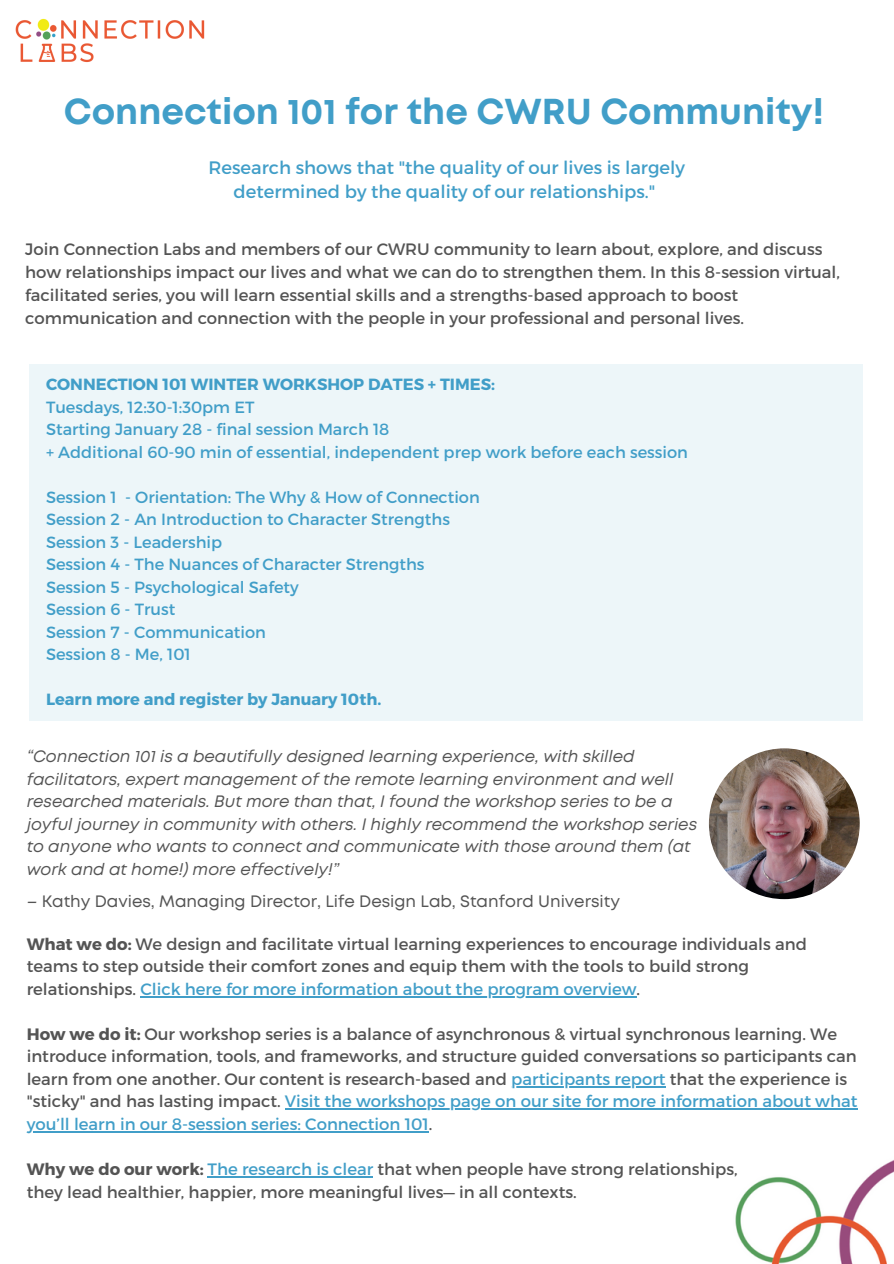
<style>
.page{position:relative;width:894px;height:1264px;background:#fff}
.page>*{position:absolute;margin:0;border:0;box-sizing:border-box;transform-origin:0 0}
.t1{font:700 36px "Mont";color:#419ec8}
.t2{font:18px/24.8px "Montserrat";color:#419ec8;text-align:center}
.t3{font:16.5px/22.5px "Montserrat";color:#545454}
.t4{font:italic 16.5px/22.5px "Mont";color:#545454}
.t5{font:16.5px/22.5px "Montserrat";color:#419ec8}
.t6{font:16.5px "Mont";color:#545454}
.t7{font:16.2px "Montserrat";color:#419ec8}
.t8{font:700 16.2px "Montserrat";color:#419ec8}
.s1{font-style:italic}
.s2{font-weight:700}
.s3{color:#419ec8}
.s4{color:#545454}
</style>
<div class="page">
<img style="left:735px;top:1160px;width:158px;height:103px">
<img style="left:708px;top:748px;width:151px;height:151px;border-radius:50%">
<div style="left:30px;top:364px;width:832px;height:356px;background:#edf6f9"></div>
<img style="left:15px;top:18px;width:190px;height:45px">
<svg style="left:140px;top:996px;width:21px;height:1px"></svg>
<hr style="left:161px;top:996px;width:475px;height:1px;background:#419ec8">
<hr style="left:511px;top:1086px;width:154px;height:1px;background:#419ec8">
<hr style="left:285px;top:1108px;width:572px;height:1px;background:#419ec8">
<hr style="left:27px;top:1131px;width:402px;height:1px;background:#419ec8">
<hr style="left:207px;top:1176px;width:166px;height:1px;background:#419ec8">
<h3 class="t1" style="left:64px;top:98px;width:761px">Connection 101 for the CWRU Community!</h3>
<h2 class="t2" style="left:208px;top:154px;width:478px">Research shows that "the quality of our lives is largely determined by the quality of our relationships."</h2>
<h2 class="t3" style="left:25px;top:236px;width:815px;line-height:23px">Join Connection Labs and members of our CWRU community to learn about, explore, and discuss how relationships impact our lives and what we can do to strengthen them. In this 8-session virtual, facilitated series, you will learn essential skills and a strengths-based approach to boost communication and connection with the people in your professional and personal lives.</h2>
<h2 class="t8" style="left:46px;top:374px;width:450px">CONNECTION 101 WINTER WORKSHOP DATES + TIMES:</h2>
<h2 class="t7" style="left:46px;top:396px;width:210px">Tuesdays, 12:30-1:30pm ET</h2>
<p class="t7" style="left:46px;top:419px;width:345px">Starting January 28 - final session March 18</p>
<p class="t7" style="left:46px;top:441px;width:643px">+ Additional 60-90 min of essential, independent prep work before each session</p>
<p class="t7" style="left:46px;top:486px;width:435px">Session 1 - Orientation: The Why &amp; How of Connection</p>
<p class="t7" style="left:46px;top:509px;width:405px">Session 2 - An Introduction to Character Strengths</p>
<p class="t7" style="left:46px;top:531px;width:178px">Session 3 - Leadership</p>
<p class="t7" style="left:46px;top:554px;width:380px">Session 4 - The Nuances of Character Strengths</p>
<p class="t7" style="left:46px;top:576px;width:254px">Session 5 - Psychological Safety</p>
<p class="t7" style="left:46px;top:599px;width:131px">Session 6 - Trust</p>
<p class="t7" style="left:46px;top:621px;width:221px">Session 7 - Communication</p>
<p class="t7" style="left:46px;top:644px;width:146px">Session 8 - Me, 101</p>
<p class="t8" style="left:46px;top:689px;width:337px">Learn more and register by January 10th.</p>
<p class="t4" style="left:27px;top:746px;width:671px">“Connection 101 is a beautifully designed learning experience, with skilled facilitators, expert management of the remote learning environment and well researched materials. But more than that, I found the workshop series to be a joyful journey in community with others. I highly recommend the workshop series to anyone who wants to connect and communicate with those around them (at work and at home!) more effectively!”</p>
<h2 class="t6" style="left:27px;top:895px;width:594px"><span class="s1">–</span> Kathy Davies, Managing Director, Life Design Lab, Stanford University</h2>
<h2 class="t3" style="left:27px;top:931px;width:781px"><span class="s2">What we do:</span> We design and facilitate virtual learning experiences to encourage individuals and teams to step outside their comfort zones and equip them with the tools to build strong relationships. <span class="s3">Click here for more information about the program overview</span>.</h2>
<h2 class="t3" style="left:27px;top:1021px;width:831px"><span class="s2">How we do it:</span> Our workshop series is a balance of asynchronous &amp; virtual synchronous learning. We introduce information, tools, and frameworks, and structure guided conversations so participants can</h2>
<p class="t5" style="left:27px;top:1066px;width:832px"><span class="s4">learn from one another. Our content is research-based and</span> participants report <span class="s4">that the experience is "sticky" and has lasting impact.</span> Visit the workshops page on our site for more information about what you’ll learn in our 8-session series: Connection 101<span class="s4">.</span></p>
<p class="t3" style="left:27px;top:1156px;width:712px"><span class="s2">Why we do our work:</span> <span class="s3">The research is clear</span> that when people have strong relationships, they lead healthier, happier, more meaningful lives— in all contexts.</p>
</div>
